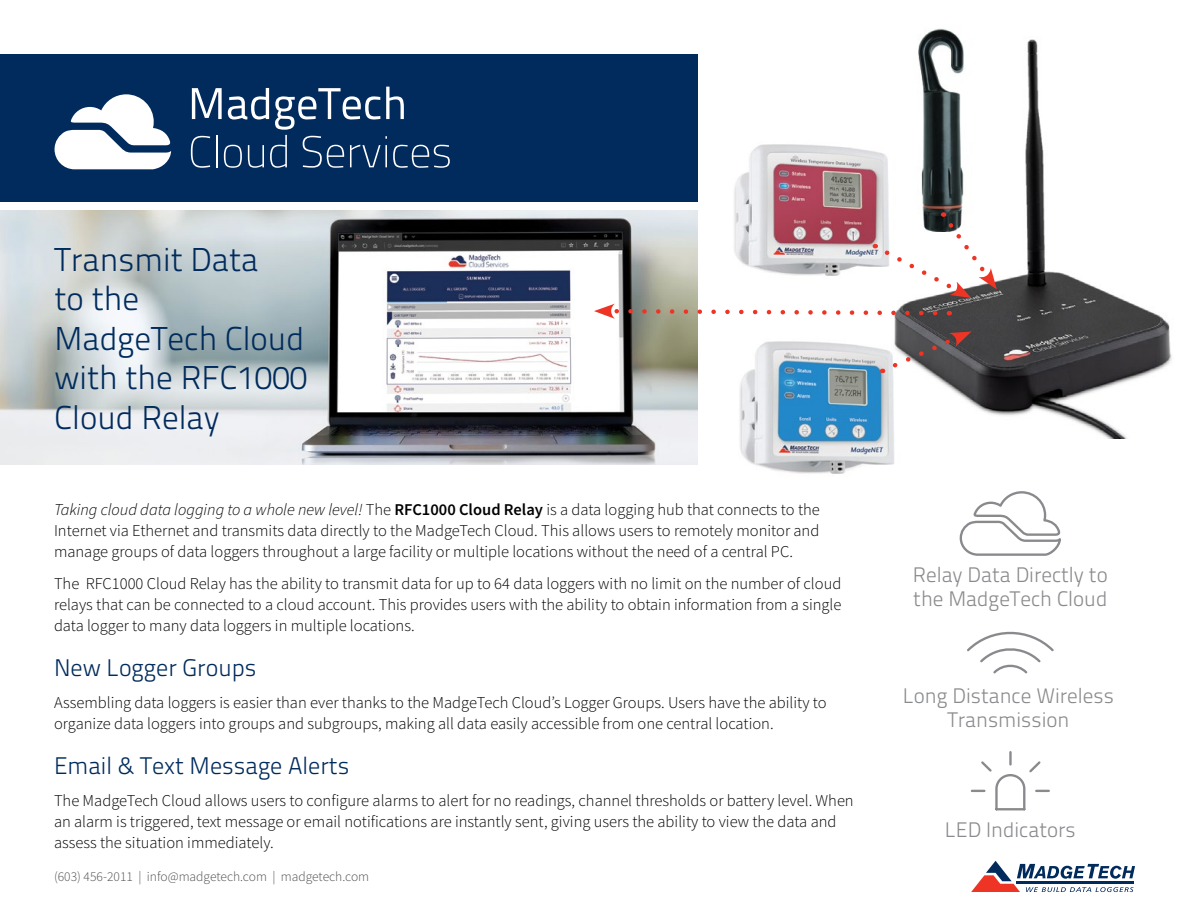
<style>
.page{position:relative;width:1188px;height:918px;background:#fff}
.page>*{position:absolute;margin:0;border:0;box-sizing:border-box;transform-origin:0 0}
.t1{font:300 33px/39.6px "Titillium Text 22 L";color:#002b5c}
.t2{font:300 24px "Titillium Text 22 L";color:#002b5c}
.t3{font:300 21px/24px "Titillium Text 22 L";color:#898a8d}
.t4{font:300 16.5px/21px "Source Sans Pro";color:#000;text-align:justify}
.t5{font:300 13.5px "Source Sans Pro";color:#4d4d4d}
.s1{font-style:italic}
.s2{font-weight:600}
</style>
<div class="page">
<svg style="left:971px;top:861px;width:164px;height:31px"></svg>
<hr style="left:1017px;top:881px;width:117px;height:3px;background:#002b5c">
<div style="left:0;top:54px;width:698px;height:148px;background:#002b5c"></div>
<img style="left:0;top:210px;width:698px;height:255px">
<svg style="left:55px;top:94px;width:116px;height:75px"></svg>
<svg style="left:191px;top:87px;width:259px;height:81px"></svg>
<img style="left:894px;top:39px;width:278px;height:400px">
<img style="left:734px;top:135px;width:162px;height:141px">
<img style="left:739px;top:341px;width:162px;height:133px">
<svg style="left:889px;top:332px;width:82px;height:39px;background:#7b7070"></svg>
<svg style="left:594px;top:304px;width:346px;height:15px"></svg>
<img style="left:901px;top:28px;width:77px;height:184px">
<svg style="left:875px;top:212px;width:122px;height:86px"></svg>
<svg style="left:959px;top:491px;width:102px;height:65px"></svg>
<svg style="left:970px;top:751px;width:80px;height:60px"></svg>
<svg style="left:967px;top:631px;width:87px;height:43px"></svg>
<h1 class="t1" style="left:55px;top:238px;width:254px">Transmit Data<br>to the<br>MadgeTech Cloud with the RFC1000<br>Cloud Relay</h1>
<p class="t4" style="left:54px;top:499px;width:767px"><span class="s1">Taking cloud data logging to a whole new level!</span> The <span class="s2">RFC1000 Cloud Relay</span> is a data logging hub that connects to the Internet via Ethernet and transmits data directly to the MadgeTech Cloud. This allows users to remotely monitor and manage groups of data loggers throughout a large facility or multiple locations without the need of a central PC.</p>
<p class="t4" style="left:54px;top:573px;width:789px">The RFC1000 Cloud Relay has the ability to transmit data for up to 64 data loggers with no limit on the number of cloud relays that can be connected to a cloud account. This provides users with the ability to obtain information from a single data logger to many data loggers in multiple locations.</p>
<h2 class="t2" style="left:54px;top:650px;width:204px">New Logger Groups</h2>
<p class="t4" style="left:54px;top:692px;width:774px">Assembling data loggers is easier than ever thanks to the MadgeTech Cloud’s Logger Groups. Users have the ability to organize data loggers into groups and subgroups, making all data easily accessible from one central location.</p>
<h2 class="t2" style="left:54px;top:748px;width:297px">Email &amp; Text Message Alerts</h2>
<p class="t4" style="left:54px;top:790px;width:801px;text-align:left">The MadgeTech Cloud allows users to configure alarms to alert for no readings, channel thresholds or battery level. When an alarm is triggered, text message or email notifications are instantly sent, giving users the ability to view the data and assess the situation immediately.</p>
<p class="t5" style="left:54px;top:869px;width:317px">(603) 456-2011 | info@madgetech.com | madgetech.com</p>
<p class="t3" style="left:913px;top:562px;width:196px">Relay Data Directly to the MadgeTech Cloud</p>
<p class="t3" style="left:903px;top:682px;width:213px;text-align:center">Long Distance Wireless<br>Transmission</p>
<p class="t3" style="left:945px;top:817px;width:132px">LED Indicators</p>
</div>
